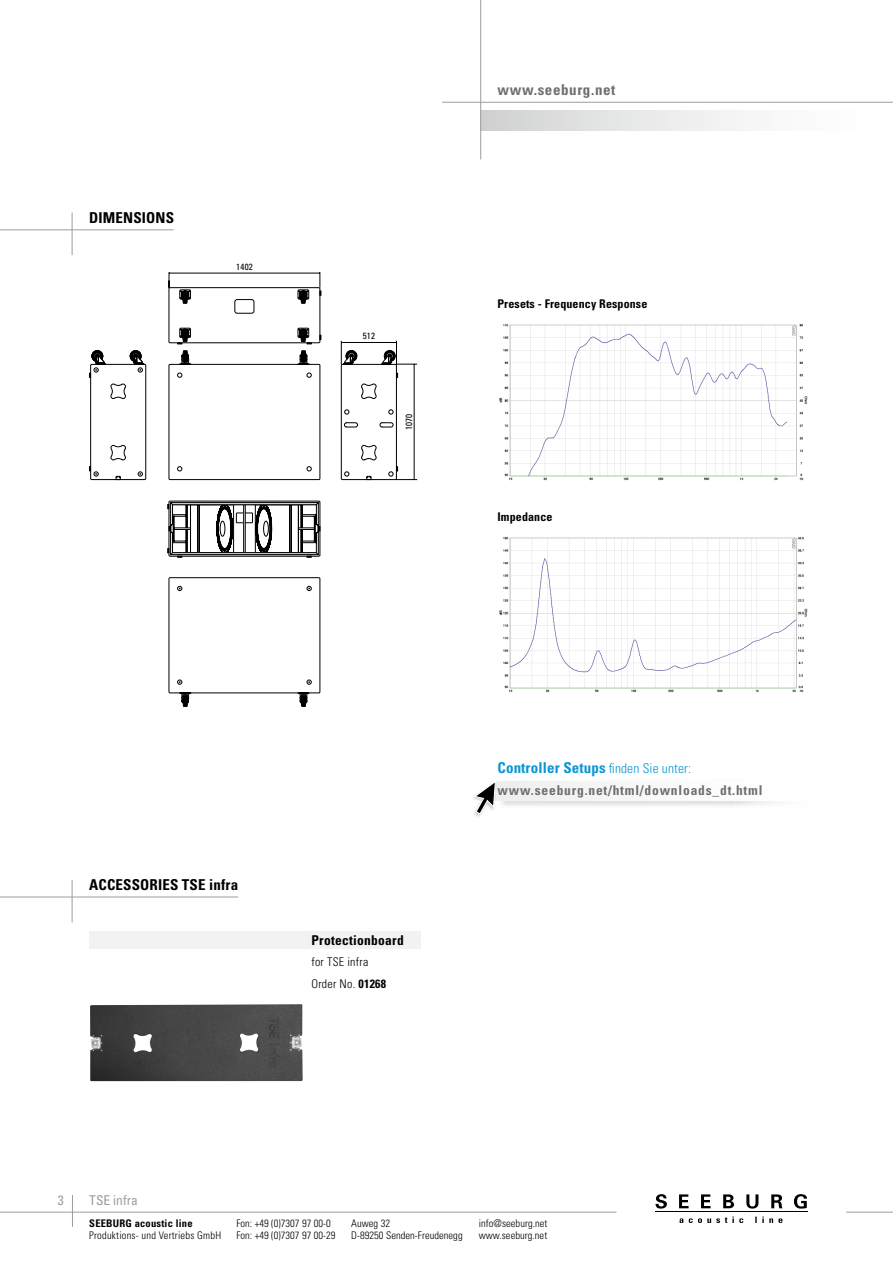
<style>
.page{position:relative;width:893px;height:1263px;background:#fff}
.page>*{position:absolute;margin:0;border:0;box-sizing:border-box;transform-origin:0 0}
.t1{font:700 condensed 15px "Univers";letter-spacing:.01em;color:#0c96d4}
.t2{font:700 condensed 15px "Univers";letter-spacing:.01em;color:#000}
.t3{font:700 condensed 15px "Univers";letter-spacing:.04em;color:#6f6f6e}
.t4{font:700 condensed 13.5px "Univers";letter-spacing:.06em;color:#6f6f6e}
.t5{font:700 condensed 13.5px "Univers";letter-spacing:.02em;color:#000}
.t6{font:condensed 13.5px "Univers";color:#9c9d9d}
.t7{font:700 condensed 12px "Univers";letter-spacing:.01em;color:#000}
.t8{font:300 condensed 12px/22.5px "Univers";letter-spacing:.02em;color:#000}
.t9{font:300 condensed 10.5px/12px "Univers";letter-spacing:.005em;color:#000}
.t10{font:700 condensed 10.5px "Univers";letter-spacing:.02em;color:#000}
.t11{font:condensed 9px "Univers";letter-spacing:.02em;color:#000}
.s1{font-weight:700}
.s2{font-weight:300;font-size:13.5px}
</style>
<div class="page">
<svg style="left:474px;top:781px;width:262px;height:34px"></svg>
<svg style="left:181px;top:699px;width:127px;height:8px"></svg>
<svg style="left:169px;top:480px;width:151px;height:219px"></svg>
<svg style="left:169px;top:272px;width:249px;height:208px"></svg>
<svg style="left:89px;top:328px;width:309px;height:152px"></svg>
<hr style="left:341px;top:342px;width:55px;height:1px;background:#000">
<img style="left:499px;top:324px;width:309px;height:156px">
<img style="left:499px;top:536px;width:309px;height:157px">
<hr style="left:0;top:897px;width:238px;height:1px;background:#9c9d9d">
<hr style="left:0;top:230px;width:173px;height:1px;background:#9c9d9d">
<hr style="left:72px;top:880px;width:1px;height:42px;background:#9c9d9d">
<hr style="left:72px;top:213px;width:1px;height:42px;background:#9c9d9d">
<img style="left:90px;top:1004px;width:213px;height:77px">
<hr style="left:0;top:1212px;width:617px;height:1px;background:#9c9d9d">
<hr style="left:846px;top:1212px;width:47px;height:1px;background:#9c9d9d">
<hr style="left:655px;top:1211px;width:152px;height:1px;background:#000">
<svg style="left:679px;top:1216px;width:103px;height:7px"></svg>
<svg style="left:655px;top:1194px;width:12px;height:14px"></svg>
<svg style="left:679px;top:1194px;width:10px;height:14px"></svg>
<svg style="left:701px;top:1194px;width:10px;height:14px"></svg>
<svg style="left:723px;top:1194px;width:11px;height:14px"></svg>
<svg style="left:746px;top:1194px;width:12px;height:14px"></svg>
<svg style="left:771px;top:1194px;width:11px;height:14px"></svg>
<svg style="left:794px;top:1194px;width:13px;height:14px"></svg>
<hr style="left:72px;top:1195px;width:1px;height:32px;background:#9c9d9d">
<div style="left:480px;top:111px;width:413px;height:19px;background:linear-gradient(to right,#d3d4d4,#fff)"></div>
<hr style="left:442px;top:102px;width:451px;height:1px;background:#9c9d9d">
<hr style="left:480px;top:0;width:1px;height:159px;background:#9c9d9d">
<div style="left:89px;top:931px;width:332px;height:17px;background:#f2f2f2"></div>
<h1 class="t2" style="left:89px;top:208px;width:86px">DIMENSIONS</h1>
<p class="t11" style="left:236px;top:261px;width:18px">1402</p>
<p class="t11" style="left:363px;top:331px;width:14px">512</p>
<p class="t11" style="left:403px;top:430px;width:18px;rotate:-90deg">1070</p>
<h1 class="t3" style="left:497px;top:81px;width:119px">www.seeburg.net</h1>
<p class="t7" style="left:497px;top:296px;width:151px">Presets - Frequency Response</p>
<p class="t7" style="left:497px;top:510px;width:56px">Impedance</p>
<h1 class="t2" style="left:89px;top:875px;width:150px">ACCESSORIES TSE infra</h1>
<p class="t5" style="left:311px;top:932px;width:94px">Protectionboard</p>
<p class="t8" style="left:311px;top:950px;width:76px">for TSE infra<br>Order No. <span class="s1">01268</span></p>
<p class="t6" style="left:58px;top:1191px;width:7px">3</p>
<p class="t6" style="left:89px;top:1191px;width:50px">TSE infra</p>
<h1 class="t1" style="left:497px;top:758px;width:195px">Controller Setups <span class="s2">finden Sie unter:</span></h1>
<p class="t4" style="left:497px;top:781px;width:266px">www.seeburg.net/html/downloads_dt.html</p>
<p class="t10" style="left:89px;top:1217px;width:105px">SEEBURG acoustic line</p>
<p class="t9" style="left:89px;top:1229px;width:133px">Produktions- und Vertriebs GmbH</p>
<p class="t9" style="left:236px;top:1217px;width:101px">Fon: +49 (0)7307 97 00-0<br>Fon: +49 (0)7307 97 00-29</p>
<p class="t9" style="left:351px;top:1217px;width:113px">Auweg 32<br>D-89250 Senden-Freudenegg</p>
<p class="t9" style="left:479px;top:1217px;width:70px">info@seeburg.net www.seeburg.net</p>
</div>
